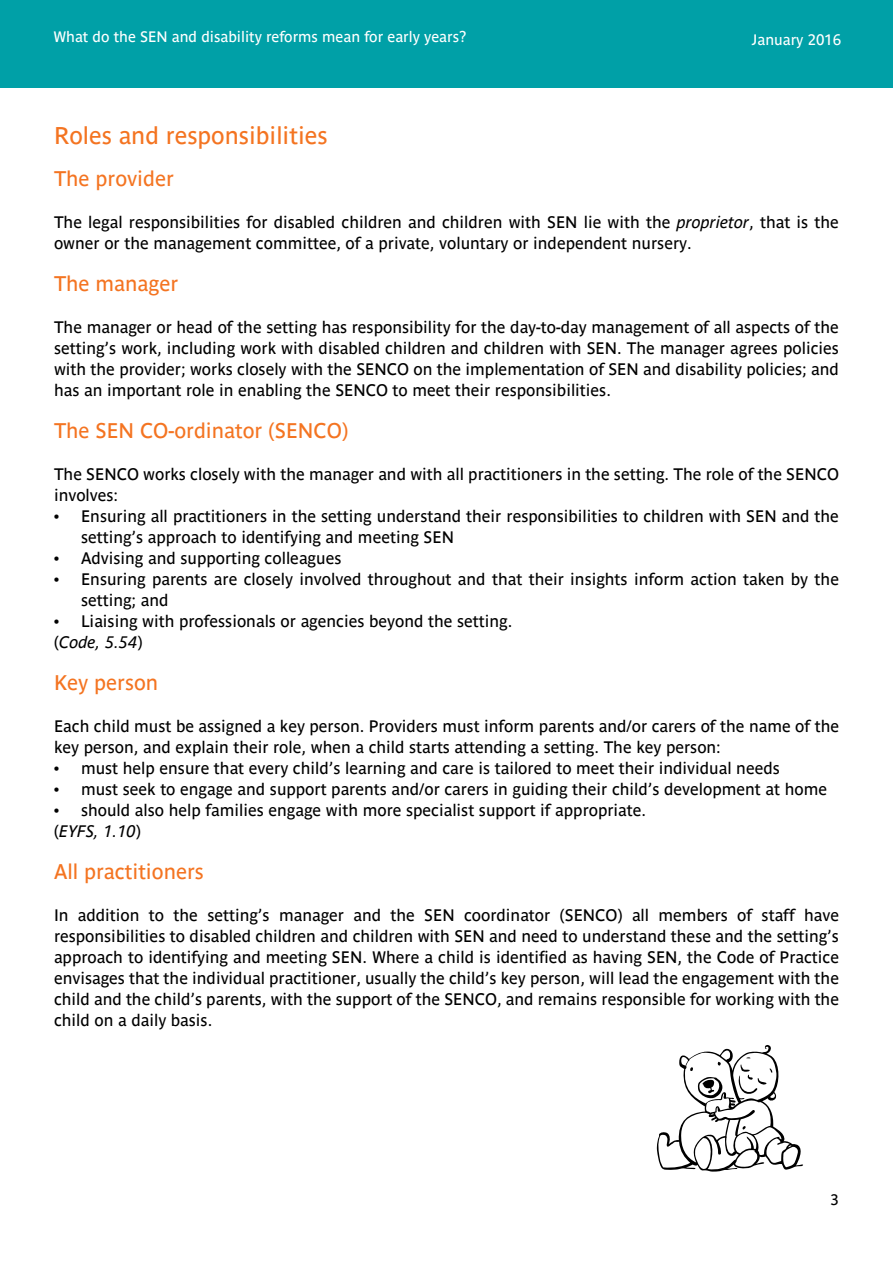
<style>
.page{position:relative;width:893px;height:1263px;background:#fff}
.page>*{position:absolute;margin:0;border:0;box-sizing:border-box;transform-origin:0 0}
.t1{font:24px "Parisine Std";color:#f47421}
.t2{font:21px "Parisine Std";color:#f47421}
.t3{font:16.5px/21px "Parisine Std";color:#000}
.t4{font:15px "Parisine Std";color:#fff}
.t5{font:15px "Parisine Std";color:#000}
.s1{font-style:italic}
</style>
<div class="page">
<div style="left:0;top:0;width:893px;height:87px;background:#00a0a7"></div>
<svg style="left:656px;top:1045px;width:147px;height:126px"></svg>
<p class="t4" style="left:53px;top:28px;width:415px">What do the SEN and disability reforms mean for early years?</p>
<p class="t4" style="left:752px;top:31px;width:91px">January 2016</p>
<h1 class="t1" style="left:54px;top:121px;width:275px">Roles and responsibilities</h1>
<p class="t2" style="left:54px;top:166px;width:122px">The provider</p>
<p class="t3" style="left:54px;top:211px;width:786px">The legal responsibilities for disabled children and children with SEN lie with the <span class="s1">proprietor</span>, that is the owner or the management committee, of a private, voluntary or independent nursery.</p>
<p class="t2" style="left:54px;top:271px;width:126px">The manager</p>
<p class="t3" style="left:54px;top:316px;width:786px;text-align:justify">The manager or head of the setting has responsibility for the day-to-day management of all aspects of the setting’s work, including work with disabled children and children with SEN. The manager agrees policies with the provider; works closely with the SENCO on the implementation of SEN and disability policies; and has an important role in enabling the SENCO to meet their responsibilities.</p>
<p class="t2" style="left:54px;top:418px;width:296px">The SEN CO-ordinator (SENCO)</p>
<p class="t3" style="left:54px;top:463px;width:786px">The SENCO works closely with the manager and with all practitioners in the setting. The role of the SENCO involves:</p>
<p class="t3" style="left:81px;top:505px;width:759px;text-indent:-27px">• Ensuring all practitioners in the setting understand their responsibilities to children with SEN and the setting’s approach to identifying and meeting SEN</p>
<p class="t3" style="left:54px;top:547px;width:289px">• Advising and supporting colleagues</p>
<p class="t3" style="left:81px;top:568px;width:759px;text-indent:-27px">• Ensuring parents are closely involved throughout and that their insights inform action taken by the setting; and</p>
<p class="t3" style="left:54px;top:610px;width:460px">• Liaising with professionals or agencies beyond the setting. (<span class="s1">Code, 5.54</span>)</p>
<p class="t2" style="left:54px;top:670px;width:106px">Key person</p>
<p class="t3" style="left:54px;top:715px;width:787px">Each child must be assigned a key person. Providers must inform parents and/or carers of the name of the key person, and explain their role, when a child starts attending a setting. The key person:</p>
<p class="t3" style="left:54px;top:757px;width:727px">• must help ensure that every child’s learning and care is tailored to meet their individual needs</p>
<p class="t3" style="left:54px;top:778px;width:775px">• must seek to engage and support parents and/or carers in guiding their child’s development at home</p>
<p class="t3" style="left:54px;top:799px;width:594px">• should also help families engage with more specialist support if appropriate. (<span class="s1">EYFS, 1.10</span>)</p>
<p class="t2" style="left:54px;top:859px;width:151px">All practitioners</p>
<p class="t3" style="left:54px;top:904px;width:787px;text-align:justify">In addition to the setting’s manager and the SEN coordinator (SENCO) all members of staff have responsibilities to disabled children and children with SEN and need to understand these and the setting’s approach to identifying and meeting SEN. Where a child is identified as having SEN, the Code of Practice envisages that the individual practitioner, usually the child’s key person, will lead the engagement with the child and the child’s parents, with the support of the SENCO, and remains responsible for working with the child on a daily basis.</p>
<p class="t5" style="left:831px;top:1191px;width:10px">3</p>
</div>
